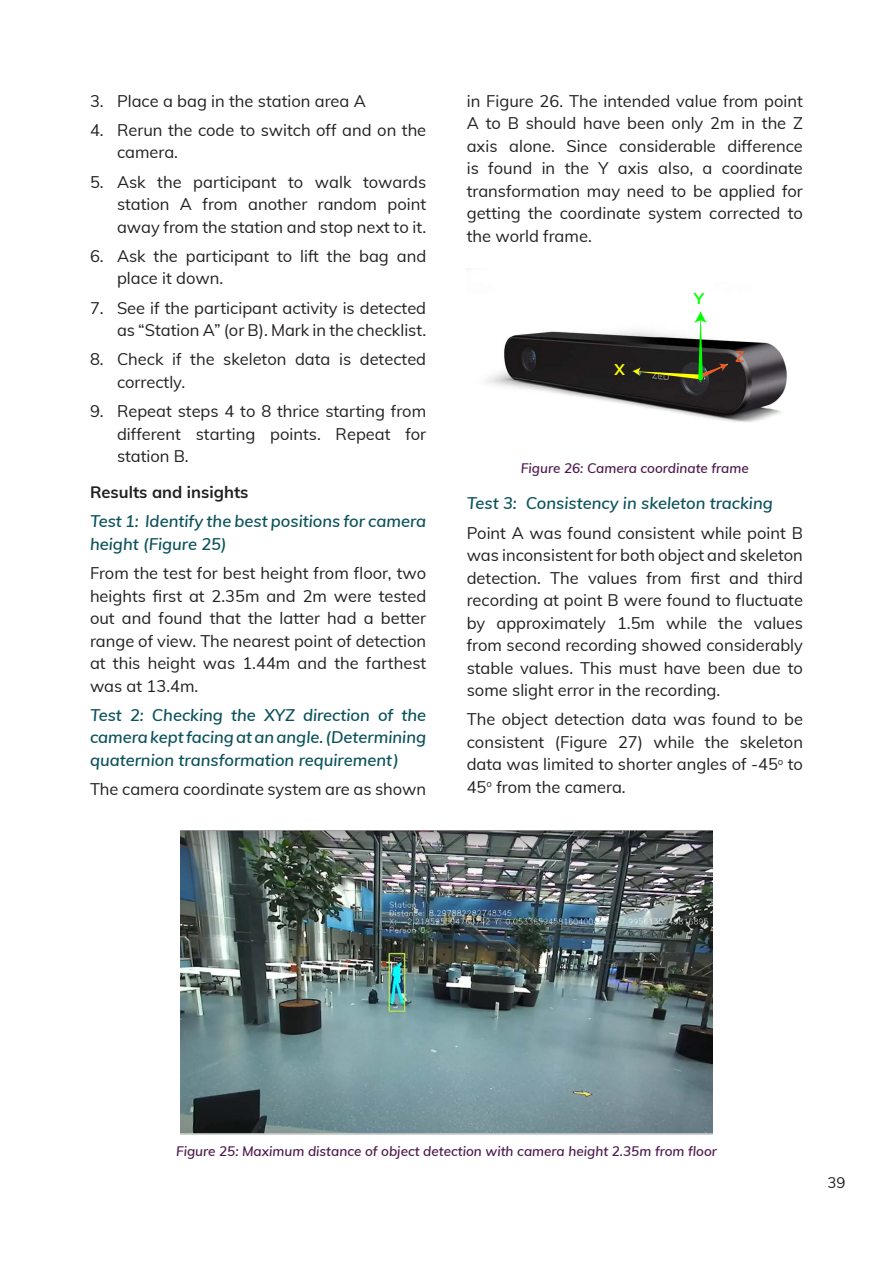
<style>
.page{position:relative;width:893px;height:1263px;background:#fff}
.page>*{position:absolute;margin:0;border:0;box-sizing:border-box;transform-origin:0 0}
.Normal_text{font:16.5px/22.5px "Muli";color:#231f20;text-align:justify}
.Heading_4{font:italic 600 16.5px/22.5px "Muli";color:#0b525b}
.Heading_3{font:700 16.5px "Muli";color:#231f20}
.t1{font:700 15.45px "Muli";color:#ff0}
.t2{font:700 15.45px "Muli";color:#0f0}
.t3{font:700 15.45px "Muli";color:#f15a24}
.t4{font:15px "Muli";color:#231f20}
.Image_caption{font:italic 600 13.5px "Muli";color:#4d194d}
</style>
<div class="page">
<img style="left:180px;top:831px;width:533px;height:303px">
<img style="left:486px;top:331px;width:301px;height:91px">
<svg style="left:632px;top:311px;width:96px;height:70px"></svg>
<p class="Normal_text" style="left:90px;top:89px;width:277px">3. Place a bag in the station area A</p>
<p class="Normal_text" style="left:117px;top:118px;width:311px;text-indent:-27px">4. Rerun the code to switch off and on the camera.</p>
<p class="Normal_text" style="left:117px;top:170px;width:311px;text-indent:-27px">5. Ask the participant to walk towards station A from another random point away from the station and stop next to it.</p>
<p class="Normal_text" style="left:117px;top:244px;width:311px;text-indent:-27px">6. Ask the participant to lift the bag and place it down.</p>
<p class="Normal_text" style="left:90px;top:296px;width:338px;text-align:right">7. See if the participant activity is detected as “Station A” (or B). Mark in the checklist.</p>
<p class="Normal_text" style="left:117px;top:347px;width:311px;text-indent:-27px">8. Check if the skeleton data is detected correctly.</p>
<p class="Normal_text" style="left:117px;top:399px;width:311px;text-indent:-27px">9. Repeat steps 4 to 8 thrice starting from different starting points. Repeat for station B.</p>
<p class="Heading_3" style="left:90px;top:480px;width:160px">Results and insights</p>
<p class="Heading_4" style="left:90px;top:509px;width:338px">Test 1: Identify the best positions for camera height (Figure 25)</p>
<p class="Normal_text" style="left:90px;top:561px;width:338px">From the test for best height from floor, two heights first at 2.35m and 2m were tested out and found that the latter had a better range of view. The nearest point of detection at this height was 1.44m and the farthest was at 13.4m.</p>
<p class="Heading_4" style="left:90px;top:703px;width:338px;text-align:justify">Test 2: Checking the XYZ direction of the camera kept facing at an angle. (Determining quaternion transformation requirement)</p>
<p class="Normal_text" style="left:90px;top:777px;width:338px">The camera coordinate system are as shown</p>
<p class="Normal_text" style="left:467px;top:89px;width:338px">in Figure 26. The intended value from point A to B should have been only 2m in the Z axis alone. Since considerable difference is found in the Y axis also, a coordinate transformation may need to be applied for getting the coordinate system corrected to the world frame.</p>
<p class="t1" style="left:615px;top:358px;width:12px">X</p>
<p class="t2" style="left:694px;top:287px;width:11px">Y</p>
<p class="t3" style="left:735px;top:345px;width:11px">Z</p>
<p class="Image_caption" style="left:521px;top:459px;width:229px">Figure 26: Camera coordinate frame</p>
<p class="Heading_4" style="left:467px;top:491px;width:308px">Test 3: Consistency in skeleton tracking</p>
<p class="Normal_text" style="left:467px;top:521px;width:338px">Point A was found consistent while point B was inconsistent for both object and skeleton detection. The values from first and third recording at point B were found to fluctuate by approximately 1.5m while the values from second recording showed considerably stable values. This must have been due to some slight error in the recording.</p>
<p class="Normal_text" style="left:467px;top:707px;width:338px">The object detection data was found to be consistent (Figure 27) while the skeleton data was limited to shorter angles of -45<sup>o</sup> to 45<sup>o</sup> from the camera.</p>
<p class="Image_caption" style="left:176px;top:1141px;width:542px">Figure 25: Maximum distance of object detection with camera height 2.35m from floor</p>
<p class="t4" style="left:827px;top:1172px;width:19px">39</p>
</div>
